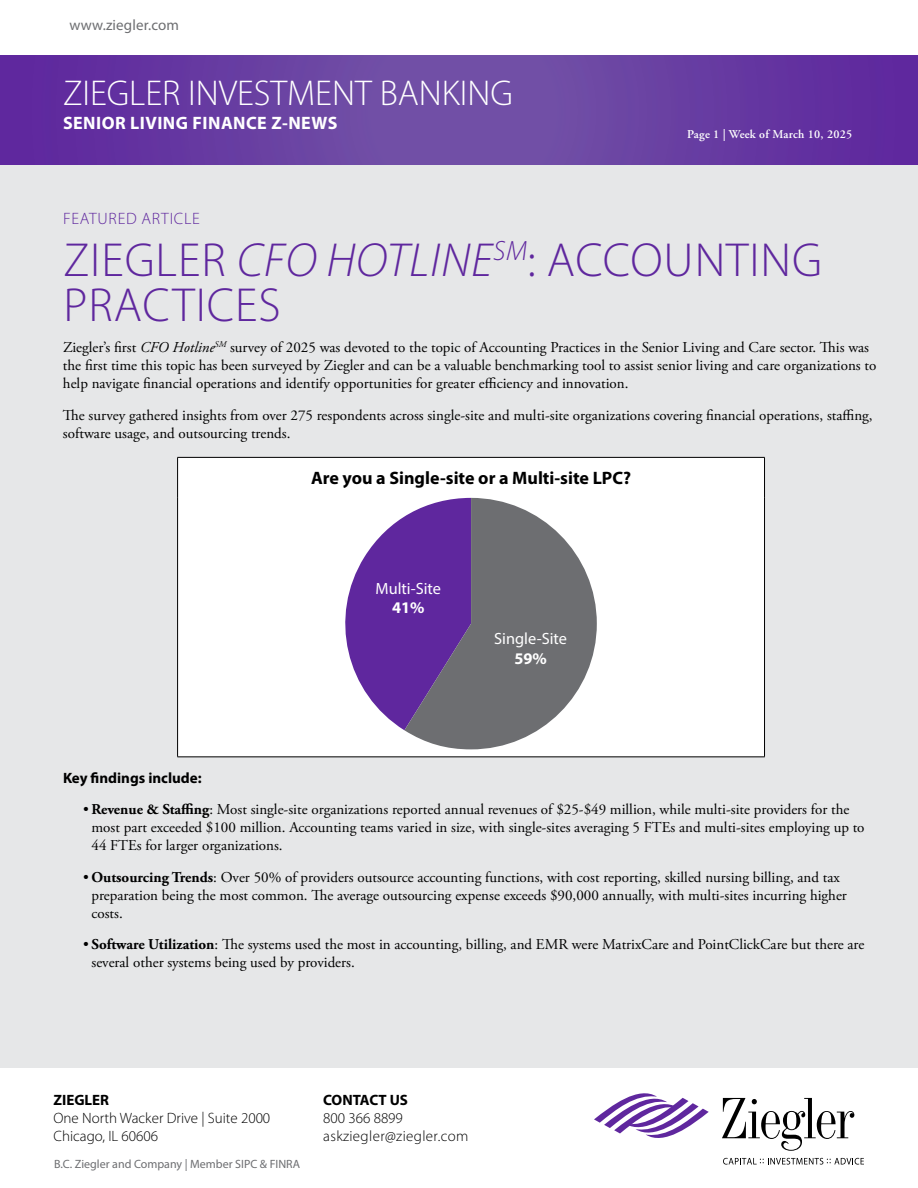
<style>
.page{position:relative;width:918px;height:1188px;background:#fff}
.page>*{position:absolute;margin:0;border:0;box-sizing:border-box;transform-origin:0 0}
.t1{font:300 48px/45px "Myriad Pro";letter-spacing:.02em;color:#5f279e}
.t2{font:300 36px "Myriad Pro";color:#fff}
.t3{font:700 18px "Myriad Pro";color:#000}
.t4{font:700 18px "Myriad Pro";letter-spacing:.025em;color:#fff}
.t5{font:300 16.5px "Myriad Pro";letter-spacing:.045em;color:#5f279e}
.t6{font:16.35px "Myriad Pro";color:#fff}
.t7{font:700 16.35px "Myriad Pro";color:#fff}
.t8{font:15px/18px "Adobe Garamond Pro";color:#000}
.t9{font:300 15px/18px "Myriad Pro";color:#000}
.t10{font:700 15px "Myriad Pro";color:#000}
.t11{font:300 15px/18px "Myriad Pro";letter-spacing:.025em;color:#000}
.t12{font:15px "Myriad Pro";letter-spacing:.01em;color:#6d6e71}
.t13{font:12px "Myriad Pro";color:#6d6e71}
.t14{font:600 12px "Adobe Garamond Pro";letter-spacing:.02em;color:#fff}
.s1{font-style:italic}
.s2{font-weight:700}
</style>
<div class="page">
<svg style="left:0;top:56px;width:918px;height:110px;background:#693ea2"></svg>
<div style="left:0;top:166px;width:918px;height:902px;background:#e6e7e8"></div>
<svg style="left:723px;top:1158px;width:141px;height:7px"></svg>
<svg style="left:722px;top:1098px;width:132px;height:53px"></svg>
<svg style="left:594px;top:1093px;width:115px;height:45px"></svg>
<div style="left:178px;top:458px;width:586px;height:299px;background:#fff"></div>
<hr style="left:177px;top:457px;width:588px;height:1px;background:#000">
<hr style="left:177px;top:458px;width:1px;height:40px;background:#000">
<hr style="left:764px;top:458px;width:1px;height:40px;background:#000">
<hr style="left:177px;top:498px;width:1px;height:259px;background:#000">
<hr style="left:764px;top:498px;width:1px;height:259px;background:#000">
<hr style="left:177px;top:757px;width:588px;height:1px;background:#000">
<svg style="left:345px;top:498px;width:59px;height:232px;background:#9773c0"></svg>
<svg style="left:404px;top:498px;width:193px;height:251px;background:#807392"></svg>
<p class="t12" style="left:69px;top:16px;width:111px">www.ziegler.com</p>
<h2 class="t2" style="left:63px;top:72px;width:451px">ZIEGLER INVESTMENT BANKING</h2>
<p class="t4" style="left:63px;top:111px;width:276px">SENIOR LIVING FINANCE Z-NEWS</p>
<p class="t14" style="left:687px;top:128px;width:167px">Page 1 | Week of March 10, 2025</p>
<p class="t5" style="left:63px;top:209px;width:138px">FEATURED ARTICLE</p>
<h1 class="t1" style="left:63px;top:237px;width:760px">ZIEGLER <span class="s1">CFO HOTLINE</span><sup>SM</sup>: ACCOUNTING<br>PRACTICES</h1>
<p class="t8" style="left:63px;top:339px;width:815px">Ziegler’s first <span class="s1">CFO Hotline</span><sup>SM</sup> survey of 2025 was devoted to the topic of Accounting Practices in the Senior Living and Care sector. This was the first time this topic has been surveyed by Ziegler and can be a valuable benchmarking tool to assist senior living and care organizations to help navigate financial operations and identify opportunities for greater efficiency and innovation.</p>
<p class="t8" style="left:63px;top:406px;width:811px">The survey gathered insights from over 275 respondents across single-site and multi-site organizations covering financial operations, staffing, software usage, and outsourcing trends.</p>
<p class="t3" style="left:311px;top:467px;width:322px">Are you a Single-site or a Multi-site LPC?</p>
<p class="t6" style="left:376px;top:578px;width:67px">Multi-Site</p>
<p class="t7" style="left:392px;top:597px;width:34px">41%</p>
<p class="t6" style="left:494px;top:629px;width:74px">Single-Site</p>
<p class="t7" style="left:514px;top:648px;width:34px">59%</p>
<p class="t10" style="left:63px;top:768px;width:140px">Key findings include:</p>
<p class="t8" style="left:92px;top:801px;width:775px;text-indent:-8px">• <span class="s2">Revenue &amp; Staffing</span>: Most single-site organizations reported annual revenues of $25-$49 million, while multi-site providers for the most part exceeded $100 million. Accounting teams varied in size, with single-sites averaging 5 FTEs and multi-sites employing up to<br>44 FTEs for larger organizations.</p>
<p class="t8" style="left:92px;top:868px;width:757px;text-indent:-8px">• <span class="s2">Outsourcing Trends</span>: Over 50% of providers outsource accounting functions, with cost reporting, skilled nursing billing, and tax preparation being the most common. The average outsourcing expense exceeds $90,000 annually, with multi-sites incurring higher costs.</p>
<p class="t8" style="left:92px;top:936px;width:774px;text-indent:-8px">• <span class="s2">Software Utilization</span>: The systems used the most in accounting, billing, and EMR were MatrixCare and PointClickCare but there are several other systems being used by providers.</p>
<p class="t10" style="left:53px;top:1090px;width:57px">ZIEGLER</p>
<p class="t9" style="left:53px;top:1109px;width:218px">One North Wacker Drive | Suite 2000<br>Chicago, IL 60606</p>
<p class="t13" style="left:54px;top:1156px;width:248px">B.C. Ziegler and Company | Member SIPC &amp; FINRA</p>
<p class="t10" style="left:323px;top:1090px;width:86px">CONTACT US</p>
<p class="t11" style="left:323px;top:1109px;width:147px">800 366 8899 askziegler@ziegler.com</p>
</div>
